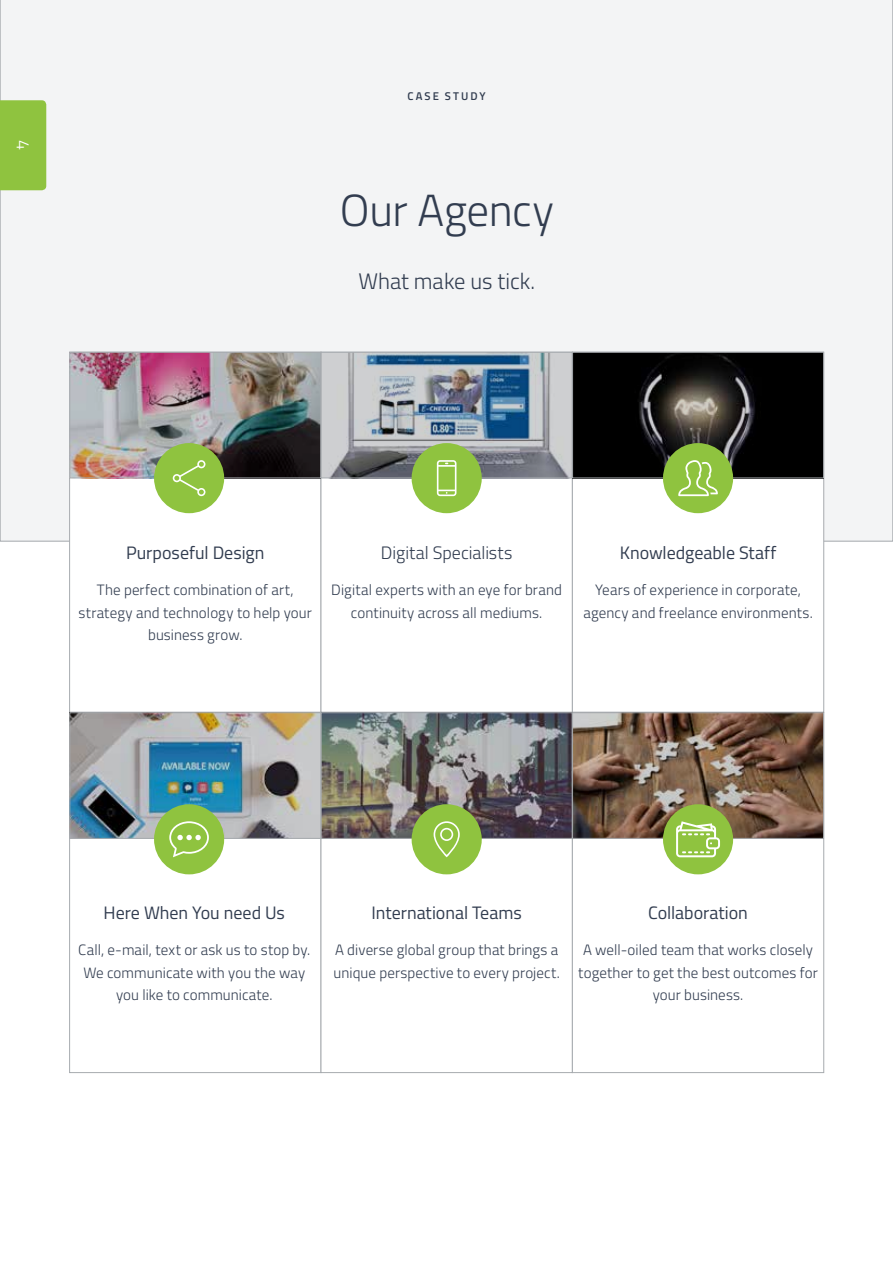
<style>
.page{position:relative;width:893px;height:1263px;background:#fff}
.page>*{position:absolute;margin:0;border:0;box-sizing:border-box;transform-origin:0 0}
.t1{font:300 45px "Titillium Web";letter-spacing:-.01em;color:#323d50}
.t2{font:300 22.5px "Titillium Web";letter-spacing:-.005em;color:#323d50}
.t3{font:18px "Titillium Web";letter-spacing:-.005em;color:#323d50}
.t4{font:300 18px "Titillium Web";color:#323d50}
.t5{font:300 18px "Titillium Web";color:#fff}
.t6{font:300 15px/22.5px "Titillium Web";letter-spacing:.005em;color:#323d50;text-align:center}
.t7{font:600 11.25px "Titillium Web";letter-spacing:.185em;color:#323d50}
</style>
<div class="page">
<div style="left:0;top:0;width:893px;height:541px;background:#f3f4f5"></div>
<div style="left:69px;top:352px;width:252px;height:360px;background:#fff;border:1px solid #a7abaf"></div>
<div style="left:321px;top:352px;width:252px;height:360px;background:#fff;border:1px solid #a7abaf"></div>
<div style="left:572px;top:352px;width:252px;height:360px;background:#fff;border:1px solid #a7abaf"></div>
<div style="left:69px;top:712px;width:252px;height:361px;background:#fff;border:1px solid #a7abaf"></div>
<div style="left:321px;top:712px;width:252px;height:361px;background:#fff;border:1px solid #a7abaf"></div>
<div style="left:572px;top:712px;width:252px;height:361px;background:#fff;border:1px solid #a7abaf"></div>
<img style="left:72px;top:354px;width:247px;height:122px">
<div style="left:70px;top:352px;width:251px;height:126px;border:1px solid #a7abaf"></div>
<img style="left:323px;top:354px;width:247px;height:122px">
<div style="left:321px;top:352px;width:251px;height:126px;border:1px solid #a7abaf"></div>
<svg style="left:574px;top:354px;width:248px;height:122px;background:#141312"></svg>
<div style="left:572px;top:352px;width:252px;height:126px;border:1px solid #a7abaf"></div>
<img style="left:72px;top:714px;width:247px;height:122px">
<div style="left:70px;top:712px;width:251px;height:126px;border:1px solid #a7abaf"></div>
<img style="left:323px;top:714px;width:247px;height:122px">
<div style="left:321px;top:712px;width:251px;height:126px;border:1px solid #a7abaf"></div>
<svg style="left:574px;top:714px;width:248px;height:122px;background:#785e4c"></svg>
<div style="left:572px;top:712px;width:252px;height:126px;border:1px solid #a7abaf"></div>
<div style="left:0;top:100px;width:46px;height:90px;background:#8fc33f"></div>
<div style="left:154px;top:443px;width:70px;height:70px;background:#8fc33f;border-radius:50%"></div>
<div style="left:154px;top:804px;width:70px;height:70px;background:#8fc33f;border-radius:50%"></div>
<div style="left:412px;top:443px;width:70px;height:70px;background:#8fc33f;border-radius:50%"></div>
<div style="left:412px;top:804px;width:70px;height:70px;background:#8fc33f;border-radius:50%"></div>
<div style="left:663px;top:443px;width:70px;height:70px;background:#8fc33f;border-radius:50%"></div>
<div style="left:663px;top:804px;width:70px;height:70px;background:#8fc33f;border-radius:50%"></div>
<svg style="left:173px;top:460px;width:32px;height:36px"></svg>
<svg style="left:434px;top:821px;width:26px;height:36px"></svg>
<svg style="left:676px;top:821px;width:44px;height:36px"></svg>
<svg style="left:169px;top:821px;width:40px;height:36px"></svg>
<svg style="left:678px;top:460px;width:40px;height:36px"></svg>
<svg style="left:437px;top:460px;width:19px;height:36px"></svg>
<p class="t5" style="left:36px;top:140px;width:12px;rotate:90deg">4</p>
<p class="t7" style="left:407px;top:88px;width:80px">CASE STUDY</p>
<h1 class="t1" style="left:340px;top:178px;width:216px">Our Agency</h1>
<h2 class="t2" style="left:358px;top:265px;width:178px">What make us tick.</h2>
<p class="t3" style="left:126px;top:540px;width:140px">Purposeful Design</p>
<p class="t6" style="left:79px;top:578px;width:235px">The perfect combination of art, strategy and technology to help your business grow.</p>
<p class="t4" style="left:381px;top:540px;width:133px">Digital Specialists</p>
<p class="t6" style="left:331px;top:578px;width:232px">Digital experts with an eye for brand continuity across all mediums.</p>
<p class="t3" style="left:620px;top:540px;width:158px">Knowledgeable Staff</p>
<p class="t6" style="left:583px;top:578px;width:231px">Years of experience in corporate, agency and freelance environments.</p>
<p class="t3" style="left:104px;top:900px;width:183px">Here When You need Us</p>
<p class="t6" style="left:78px;top:938px;width:233px">Call, e-mail, text or ask us to stop by.<br>We communicate with you the way you like to communicate.</p>
<p class="t3" style="left:371px;top:900px;width:152px">International Teams</p>
<p class="t6" style="left:333px;top:938px;width:228px;text-align:left">A diverse global group that brings a unique perspective to every project.</p>
<p class="t3" style="left:648px;top:900px;width:101px">Collaboration</p>
<p class="t6" style="left:578px;top:938px;width:241px">A well-oiled team that works closely together to get the best outcomes for your business.</p>
</div>
